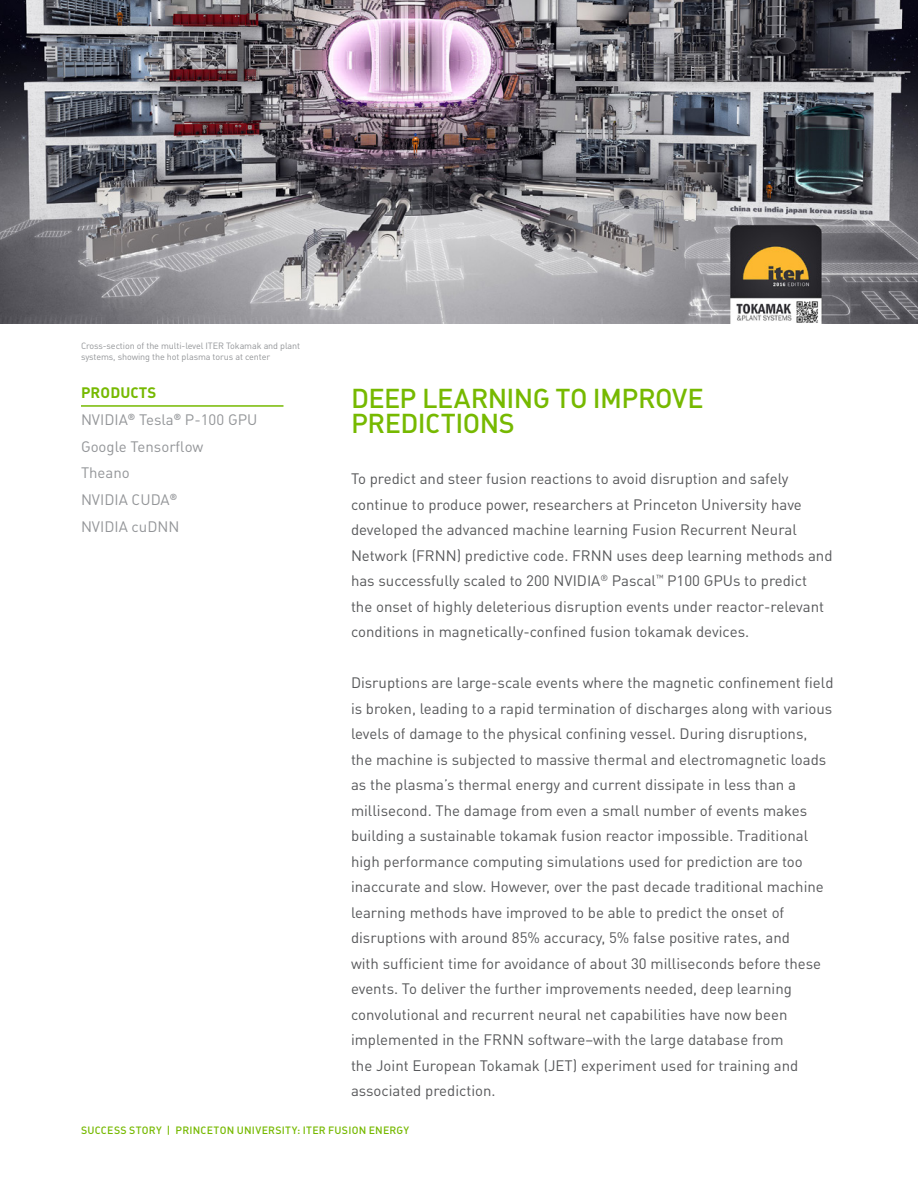
<style>
.page{position:relative;width:918px;height:1188px;background:#fff}
.page>*{position:absolute;margin:0;border:0;box-sizing:border-box;transform-origin:0 0}
.h2_-_Body_Heading{font:500 27px/25.5px "DIN Pro";letter-spacing:-.02em;color:#76b900}
.p_-_Basic_Paragraph{font:15px/25.5px "DIN Pro";color:#57585a}
.sidebar-software_har{font:15px "DIN Pro";color:#939598}
.Sidebar-software_har{font:700 15px "DIN Pro";letter-spacing:.01em;color:#76b900}
.Page_Folios-2017{font:500 10.5px "DIN Pro";letter-spacing:.025em;color:#76b900}
.p_-_Caption{font:9px/10.8px "DIN Pro";letter-spacing:-.01em;color:#939598}
</style>
<div class="page">
<hr style="left:81px;top:405px;width:203px;height:2px;background:#76b900">
<img style="left:0;top:0;width:918px;height:324px">
<p class="p_-_Caption" style="left:81px;top:340px;width:221px">Cross-section of the multi-level ITER Tokamak and plant systems, showing the hot plasma torus at center</p>
<p class="Sidebar-software_har" style="left:81px;top:383px;width:77px">PRODUCTS</p>
<p class="sidebar-software_har" style="left:81px;top:409px;width:178px">NVIDIA<sup>®</sup> Tesla<sup>®</sup> P-100 GPU</p>
<p class="sidebar-software_har" style="left:81px;top:436px;width:124px">Google Tensorflow</p>
<p class="sidebar-software_har" style="left:81px;top:463px;width:50px">Theano</p>
<p class="sidebar-software_har" style="left:81px;top:489px;width:98px">NVIDIA CUDA<sup>®</sup></p>
<p class="sidebar-software_har" style="left:81px;top:516px;width:100px">NVIDIA cuDNN</p>
<p class="h2_-_Body_Heading" style="left:351px;top:384px;width:354px">DEEP LEARNING TO IMPROVE<br>PREDICTIONS</p>
<p class="p_-_Basic_Paragraph" style="left:351px;top:465px;width:483px">To predict and steer fusion reactions to avoid disruption and safely continue to produce power, researchers at Princeton University have developed the advanced machine learning Fusion Recurrent Neural Network (FRNN) predictive code. FRNN uses deep learning methods and has successfully scaled to 200 NVIDIA<sup>®</sup> Pascal<sup>™</sup> P100 GPUs to predict<br>the onset of highly deleterious disruption events under reactor-relevant conditions in magnetically-confined fusion tokamak devices.</p>
<p class="p_-_Basic_Paragraph" style="left:351px;top:669px;width:484px">Disruptions are large-scale events where the magnetic confinement field is broken, leading to a rapid termination of discharges along with various levels of damage to the physical confining vessel. During disruptions,<br>the machine is subjected to massive thermal and electromagnetic loads as the plasma’s thermal energy and current dissipate in less than a millisecond. The damage from even a small number of events makes building a sustainable tokamak fusion reactor impossible. Traditional high performance computing simulations used for prediction are too inaccurate and slow. However, over the past decade traditional machine learning methods have improved to be able to predict the onset of disruptions with around 85% accuracy, 5% false positive rates, and<br>with sufficient time for avoidance of about 30 milliseconds before these events. To deliver the further improvements needed, deep learning convolutional and recurrent neural net capabilities have now been implemented in the FRNN software–with the large database from<br>the Joint European Tokamak (JET) experiment used for training and associated prediction.</p>
<p class="Page_Folios-2017" style="left:81px;top:1123px;width:330px">SUCCESS STORY | PRINCETON UNIVERSITY: ITER FUSION ENERGY</p>
</div>
